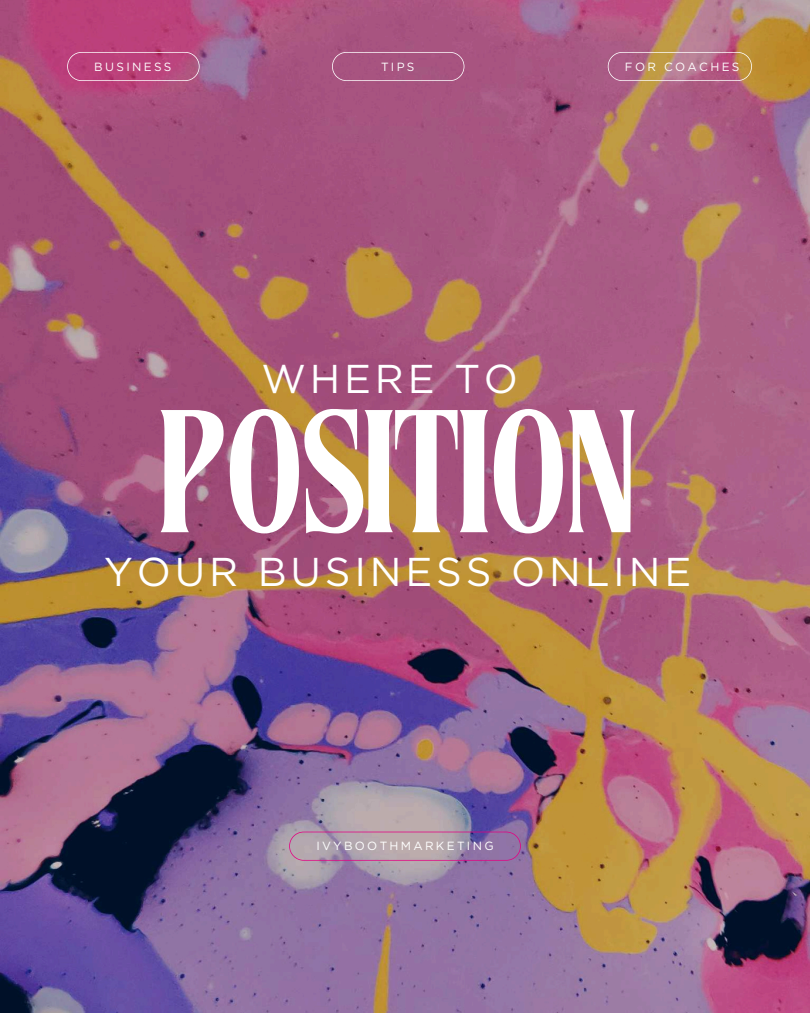
<style>
.page{position:relative;width:810px;height:1013px;background:#fff}
.page>*{position:absolute;margin:0;border:0;box-sizing:border-box;transform-origin:0 0}
.t1{font:174.5px "Tan Harmoni";letter-spacing:-.025em;color:#fff}
.t2{font:40.2px "Gotham";letter-spacing:.095em;color:#fff}
.t3{font:11.8px "Gotham";letter-spacing:.195em;color:#fff}
</style>
<div class="page">
<img style="left:0;top:0;width:810px;height:1012px">
<svg style="left:67px;top:52px;width:133px;height:29px;background:#bd4d82"></svg>
<svg style="left:332px;top:52px;width:132px;height:29px;background:#ab5d87"></svg>
<svg style="left:608px;top:52px;width:144px;height:29px;background:#ba7a7e"></svg>
<svg style="left:289px;top:831px;width:232px;height:29px;background:#a992a9"></svg>
<p class="t3" style="left:94px;top:59px;width:79px">BUSINESS</p>
<p class="t3" style="left:381px;top:59px;width:35px">TIPS</p>
<h2 class="t3" style="left:625px;top:59px;width:116px">FOR COACHES</h2>
<p class="t2" style="left:261px;top:354px;width:258px">WHERE TO</p>
<p class="t1" style="left:157px;top:409px;width:484px">POSITION</p>
<h1 class="t2" style="left:104px;top:547px;width:589px">YOUR BUSINESS ONLINE</h1>
<h2 class="t3" style="left:316px;top:839px;width:179px">IVYBOOTHMARKETING</h2>
</div>
